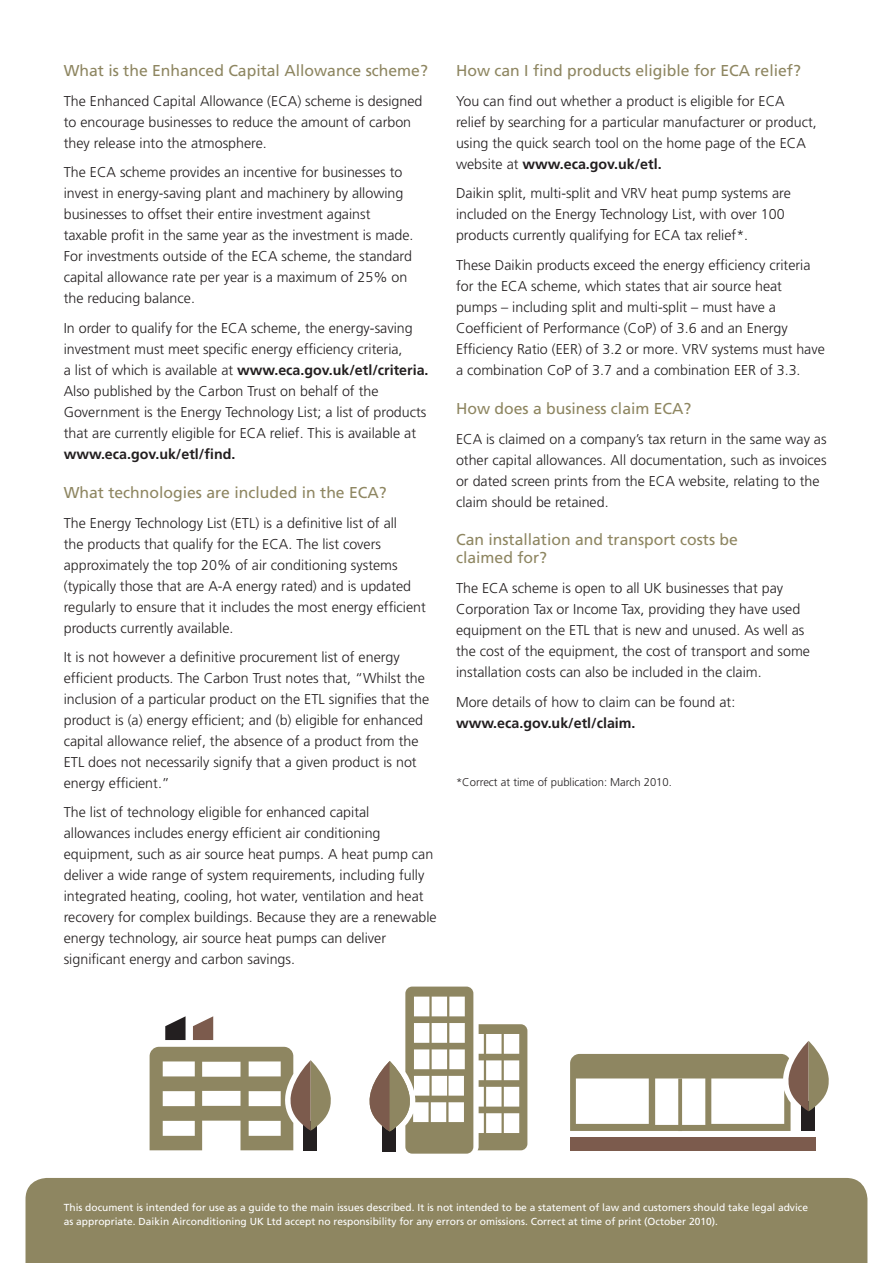
<style>
.page{position:relative;width:893px;height:1263px;background:#fff}
.page>*{position:absolute;margin:0;border:0;box-sizing:border-box;transform-origin:0 0}
.t1{font:15.75px/18px "Frutiger";color:#8e8661}
.t2{font:300 14.25px/21px "Frutiger";color:#231f20}
.t3{font:700 14.25px "Frutiger";color:#231f20}
.t4{font:300 11.25px "Frutiger";color:#231f20}
.t5{font:10.2px/13.5px "Frutiger";color:#fff}
.s1{font-weight:700}
</style>
<div class="page">
<svg style="left:165px;top:1016px;width:21px;height:24px"></svg>
<svg style="left:193px;top:1016px;width:20px;height:24px"></svg>
<svg style="left:150px;top:1047px;width:181px;height:103px"></svg>
<svg style="left:570px;top:1041px;width:259px;height:90px"></svg>
<svg style="left:678px;top:1078px;width:4px;height:53px"></svg>
<div style="left:570px;top:1137px;width:245px;height:13px;background:#7c5b4d"></div>
<svg style="left:369px;top:986px;width:158px;height:168px"></svg>
<div style="left:26px;top:1178px;width:841px;height:85px;background:#8e8661"></div>
<p class="t1" style="left:64px;top:61px;width:366px">What is the Enhanced Capital Allowance scheme?</p>
<p class="t2" style="left:64px;top:91px;width:360px">The Enhanced Capital Allowance (ECA) scheme is designed to encourage businesses to reduce the amount of carbon they release into the atmosphere.</p>
<p class="t2" style="left:64px;top:162px;width:351px">The ECA scheme provides an incentive for businesses to invest in energy-saving plant and machinery by allowing businesses to offset their entire investment against taxable profit in the same year as the investment is made.<br>For investments outside of the ECA scheme, the standard capital allowance rate per year is a maximum of 25% on the reducing balance.</p>
<p class="t2" style="left:64px;top:317px;width:366px">In order to qualify for the ECA scheme, the energy-saving investment must meet specific energy efficiency criteria,<br>a list of which is available at <span class="s1">www.eca.gov.uk/etl/criteria.<br></span>Also published by the Carbon Trust on behalf of the Government is the Energy Technology List; a list of products that are currently eligible for ECA relief. This is available at</p>
<p class="t3" style="left:64px;top:445px;width:173px">www.eca.gov.uk/etl/find.</p>
<p class="t1" style="left:64px;top:483px;width:324px">What technologies are included in the ECA?</p>
<p class="t2" style="left:64px;top:512px;width:364px">The Energy Technology List (ETL) is a definitive list of all<br>the products that qualify for the ECA. The list covers approximately the top 20% of air conditioning systems (typically those that are A-A energy rated) and is updated regularly to ensure that it includes the most energy efficient products currently available.</p>
<p class="t2" style="left:64px;top:646px;width:367px">It is not however a definitive procurement list of energy efficient products. The Carbon Trust notes that, “Whilst the inclusion of a particular product on the ETL signifies that the product is (a) energy efficient; and (b) eligible for enhanced capital allowance relief, the absence of a product from the ETL does not necessarily signify that a given product is not energy efficient.”</p>
<p class="t2" style="left:64px;top:802px;width:374px">The list of technology eligible for enhanced capital allowances includes energy efficient air conditioning equipment, such as air source heat pumps. A heat pump can deliver a wide range of system requirements, including fully integrated heating, cooling, hot water, ventilation and heat recovery for complex buildings. Because they are a renewable energy technology, air source heat pumps can deliver significant energy and carbon savings.</p>
<p class="t1" style="left:456px;top:61px;width:346px">How can I find products eligible for ECA relief?</p>
<p class="t2" style="left:456px;top:91px;width:362px">You can find out whether a product is eligible for ECA relief by searching for a particular manufacturer or product, using the quick search tool on the home page of the ECA website at <span class="s1">www.eca.gov.uk/etl.</span></p>
<p class="t2" style="left:456px;top:183px;width:336px">Daikin split, multi-split and VRV heat pump systems are included on the Energy Technology List, with over 100 products currently qualifying for ECA tax relief*.</p>
<p class="t2" style="left:456px;top:254px;width:370px">These Daikin products exceed the energy efficiency criteria for the ECA scheme, which states that air source heat pumps – including split and multi-split – must have a Coefficient of Performance (CoP) of 3.6 and an Energy Efficiency Ratio (EER) of 3.2 or more. VRV systems must have a combination CoP of 3.7 and a combination EER of 3.3.</p>
<p class="t1" style="left:456px;top:399px;width:237px">How does a business claim ECA?</p>
<p class="t2" style="left:456px;top:428px;width:372px">ECA is claimed on a company’s tax return in the same way as other capital allowances. All documentation, such as invoices or dated screen prints from the ECA website, relating to the claim should be retained.</p>
<p class="t1" style="left:456px;top:531px;width:283px">Can installation and transport costs be claimed for?</p>
<p class="t2" style="left:456px;top:578px;width:355px">The ECA scheme is open to all UK businesses that pay Corporation Tax or Income Tax, providing they have used equipment on the ETL that is new and unused. As well as the cost of the equipment, the cost of transport and some installation costs can also be included in the claim.</p>
<p class="t2" style="left:456px;top:691px;width:281px">More details of how to claim can be found at:</p>
<p class="t3" style="left:456px;top:714px;width:181px">www.eca.gov.uk/etl/claim.</p>
<p class="t4" style="left:456px;top:776px;width:217px">*Correct at time of publication: March 2010.</p>
<p class="t5" style="left:64px;top:1201px;width:746px">This document is intended for use as a guide to the main issues described. It is not intended to be a statement of law and customers should take legal advice as appropriate. Daikin Airconditioning UK Ltd accept no responsibility for any errors or omissions. Correct at time of print (October 2010).</p>
</div>
